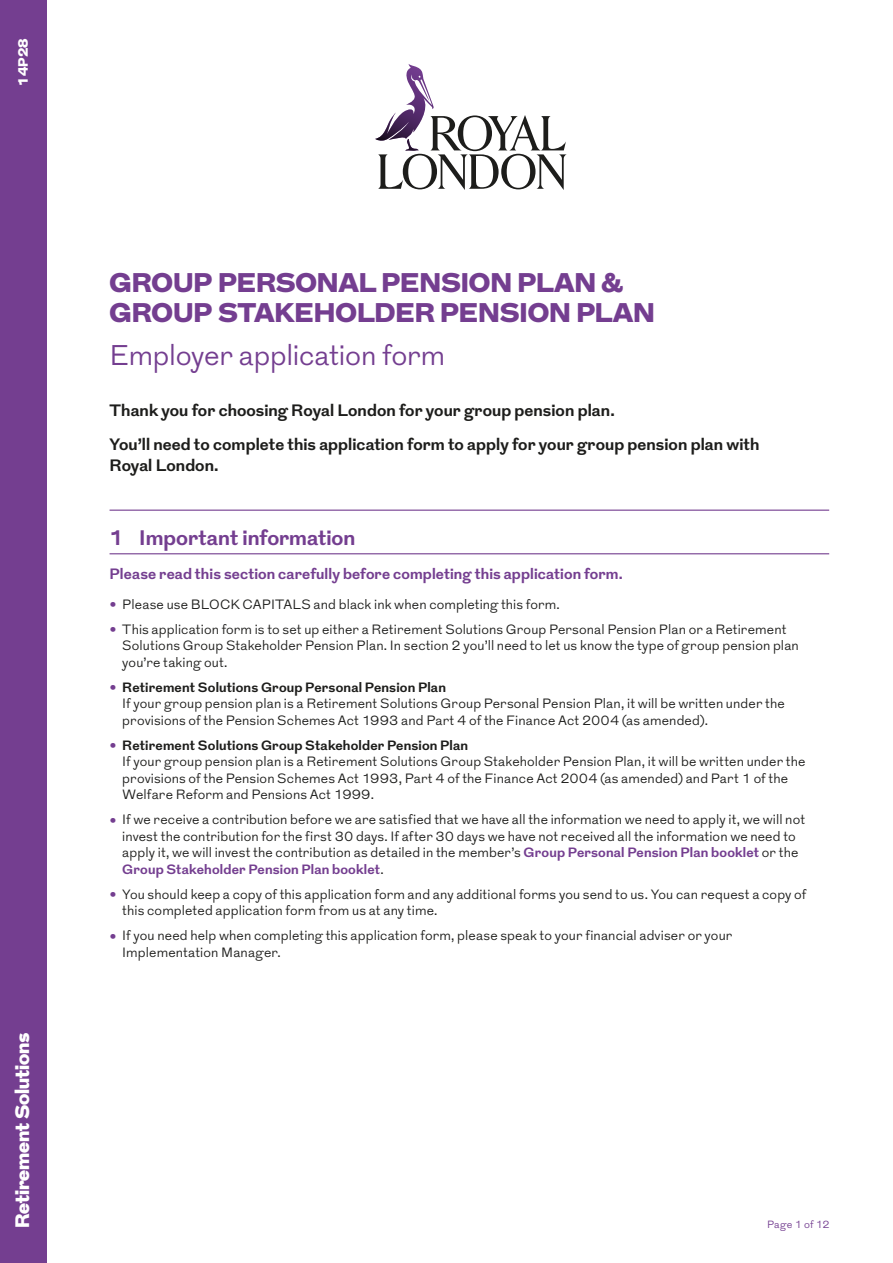
<style>
.page{position:relative;width:893px;height:1263px;background:#fff}
.page>*{position:absolute;margin:0;border:0;box-sizing:border-box;transform-origin:0 0}
.t1{font:300 28.5px "Grot";letter-spacing:-.01em;color:#743e90}
.t2{font:900 27px/30px "Grot";color:#743e90}
.t3{font:700 21px "Grot";color:#743e90}
.t4{font:900 19.5px "Grot";color:#fff}
.t5{font:700 16.5px/33.8px "Grot";letter-spacing:.005em;color:#1d1d1b}
.t6{font:700 15px "Grot";letter-spacing:.01em;color:#743e90}
.t7{font:300 13.5px/16.5px "Grot";letter-spacing:.01em;color:#1d1d1b}
.t8{font:900 13.5px "Grot";color:#fff}
.t9{font:300 10.5px "Grot";letter-spacing:.01em;color:#743e90}
.s1{font-family:"Adobe Caslon Pro";font-weight:400;font-size:21px;color:#743e90}
.s2{font-weight:700}
.s3{font-weight:700;color:#743e90}
</style>
<div class="page">
<div style="left:0;top:0;width:47px;height:1263px;background:#743e90"></div>
<hr style="left:110px;top:510px;width:719px;height:1px;background:#743e90">
<hr style="left:110px;top:553px;width:719px;height:1px;background:#743e90">
<svg style="left:375px;top:64px;width:192px;height:126px"></svg>
<p class="t8" style="left:14px;top:86px;width:49px;rotate:-90deg">14P28</p>
<h3 class="t4" style="left:9px;top:1228px;width:197px;rotate:-90deg">Retirement Solutions</h3>
<h2 class="t2" style="left:110px;top:269px;width:547px">GROUP PERSONAL PENSION PLAN &amp;<br>GROUP STAKEHOLDER PENSION PLAN</h2>
<h1 class="t1" style="left:110px;top:337px;width:337px">Employer application form</h1>
<p class="t5" style="left:110px;top:395px;width:651px">Thank you for choosing Royal London for your group pension plan.<br>You’ll need to complete this application form to apply for your group pension plan with</p>
<p class="t5" style="left:110px;top:449px;width:111px">Royal London.</p>
<h3 class="t3" style="left:110px;top:523px;width:247px">1 Important information</h3>
<p class="t6" style="left:110px;top:564px;width:515px">Please read this section carefully before completing this application form.</p>
<p class="t7" style="left:110px;top:596px;width:452px"><span class="s1">•</span> Please use BLOCK CAPITALS and black ink when completing this form.</p>
<p class="t7" style="left:122px;top:621px;width:678px;text-indent:-13px"><span class="s1">•</span> This application form is to set up either a Retirement Solutions Group Personal Pension Plan or a Retirement<br>Solutions Group Stakeholder Pension Plan. In section 2 you’ll need to let us know the type of group pension plan you’re taking out.</p>
<p class="t7" style="left:122px;top:679px;width:664px;text-indent:-13px"><span class="s1">•</span> <span class="s2">Retirement Solutions Group Personal Pension Plan<br></span>If your group pension plan is a Retirement Solutions Group Personal Pension Plan, it will be written under the provisions of the Pension Schemes Act 1993 and Part 4 of the Finance Act 2004 (as amended).</p>
<p class="t7" style="left:122px;top:737px;width:685px;text-indent:-13px"><span class="s1">•</span> <span class="s2">Retirement Solutions Group Stakeholder Pension Plan<br></span>If your group pension plan is a Retirement Solutions Group Stakeholder Pension Plan, it will be written under the provisions of the Pension Schemes Act 1993, Part 4 of the Finance Act 2004 (as amended) and Part 1 of the Welfare Reform and Pensions Act 1999.</p>
<p class="t7" style="left:122px;top:812px;width:684px;text-indent:-13px"><span class="s1">•</span> If we receive a contribution before we are satisfied that we have all the information we need to apply it, we will not invest the contribution for the first 30 days. If after 30 days we have not received all the information we need to apply it, we will invest the contribution as detailed in the member’s <span class="s3">Group Personal Pension Plan booklet</span> or the <span class="s3">Group Stakeholder Pension Plan booklet</span>.</p>
<p class="t7" style="left:122px;top:886px;width:685px;text-indent:-13px"><span class="s1">•</span> You should keep a copy of this application form and any additional forms you send to us. You can request a copy of this completed application form from us at any time.</p>
<p class="t7" style="left:122px;top:928px;width:612px;text-indent:-13px"><span class="s1">•</span> If you need help when completing this application form, please speak to your financial adviser or your<br>Implementation Manager.</p>
<p class="t9" style="left:767px;top:1218px;width:64px">Page 1 of 12</p>
</div>
